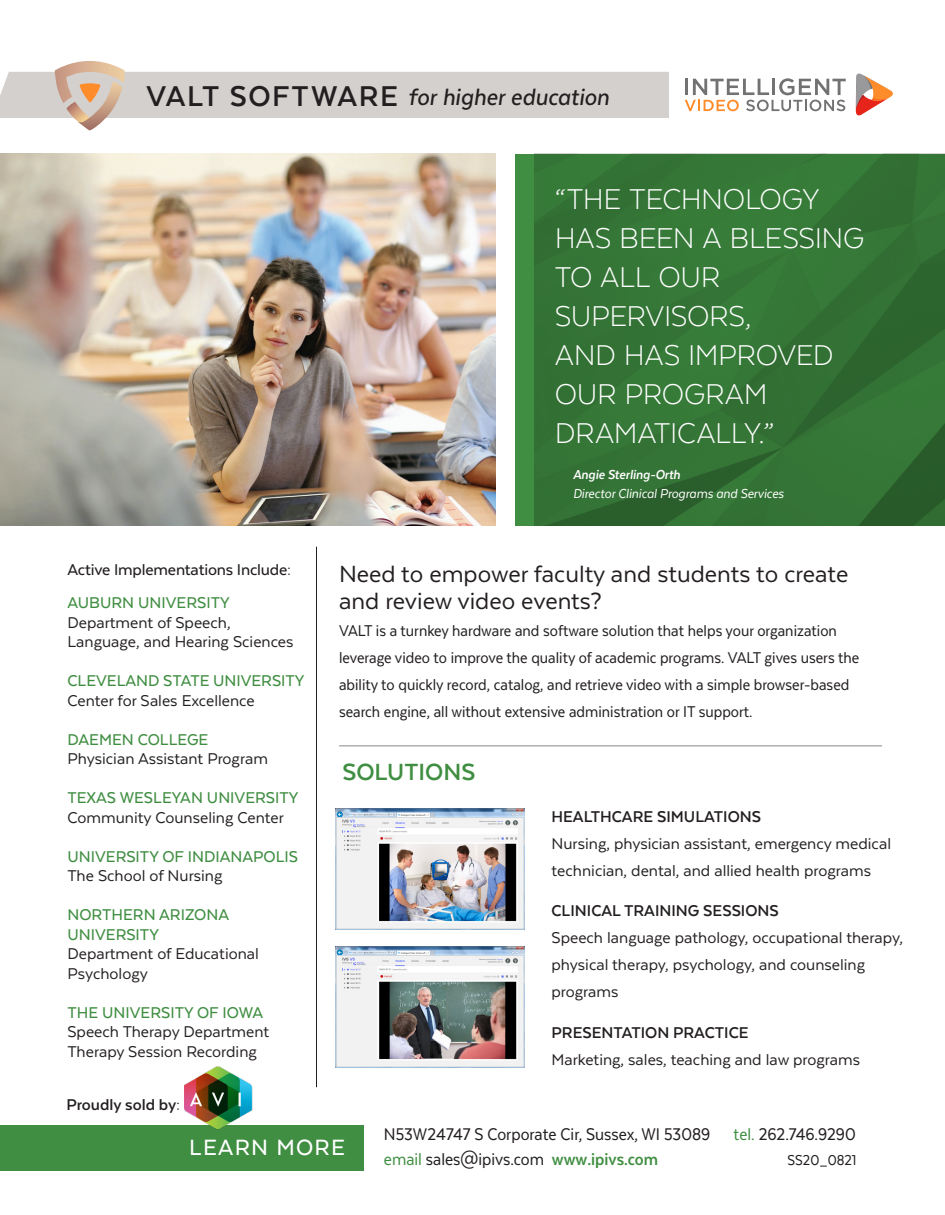
<style>
.page{position:relative;width:945px;height:1215px;background:#fff}
.page>*{position:absolute;margin:0;border:0;box-sizing:border-box;transform-origin:0 0}
.t1{font:300 33px/39px "Texta";letter-spacing:-.01em;color:#fff}
.t2{font:700 33px "Texta";letter-spacing:.045em;color:#231f20}
.t3{font:27px/27px "Texta";color:#231f20}
.t4{font:italic 500 27px "Texta Narrow";letter-spacing:.005em;color:#231f20}
.t5{font:700 27px "Texta";color:#408e42}
.t6{font:500 25.5px "Texta";letter-spacing:.05em;color:#fff}
.t7{font:19.5px "Texta Narrow";color:#231f20}
.t8{font:18px/19.5px "Texta";color:#231f20}
.t9{font:18px/27px "Texta Narrow";color:#231f20}
.t10{font:500 18px/19.5px "Texta";color:#408e42}
.t11{font:700 18px "Texta";color:#231f20}
.t12{font:500 18px "Texta";letter-spacing:-.01em;color:#231f20}
.t13{font:16.5px "Texta Narrow";color:#231f20}
.t14{font:italic 15px "Texta Narrow";color:#fff}
.t15{font:italic 700 15px "Texta Narrow";color:#fff}
.s1{color:#408e42}
.s2{font-weight:700;color:#408e42}
</style>
<div class="page">
<hr style="left:316px;top:547px;width:1px;height:540px;background:#231f20">
<hr style="left:339px;top:746px;width:543px;height:1px;background:#8a8a8e">
<img style="left:0;top:154px;width:495px;height:371px">
<svg style="left:856px;top:73px;width:37px;height:43px"></svg>
<svg style="left:685px;top:78px;width:161px;height:33px"></svg>
<svg style="left:516px;top:154px;width:429px;height:371px;background:#347536"></svg>
<svg style="left:0;top:61px;width:669px;height:69px"></svg>
<img style="left:335px;top:946px;width:189px;height:121px">
<img style="left:335px;top:808px;width:189px;height:122px">
<div style="left:0;top:1125px;width:364px;height:46px;background:#408e42"></div>
<img style="left:184px;top:1066px;width:69px;height:64px">
<p class="t2" style="left:146px;top:79px;width:253px">VALT SOFTWARE</p>
<p class="t4" style="left:409px;top:83px;width:202px">for higher education</p>
<p class="t1" style="left:555px;top:179px;width:267px">“THE TECHNOLOGY</p>
<p class="t1" style="left:555px;top:218px;width:311px">HAS BEEN A BLESSING</p>
<p class="t1" style="left:555px;top:257px;width:198px">TO ALL OUR<br>SUPERVISORS,</p>
<p class="t1" style="left:555px;top:335px;width:280px">AND HAS IMPROVED</p>
<p class="t1" style="left:555px;top:374px;width:214px">OUR PROGRAM</p>
<p class="t1" style="left:555px;top:413px;width:221px">DRAMATICALLY.”</p>
<p class="t12" style="left:68px;top:560px;width:225px">Active Implementations Include:</p>
<p class="t10" style="left:68px;top:593px;width:164px">AUBURN UNIVERSITY</p>
<p class="t8" style="left:68px;top:612px;width:227px">Department of Speech,<br>Language, and Hearing Sciences</p>
<p class="t10" style="left:68px;top:671px;width:239px">CLEVELAND STATE UNIVERSITY</p>
<p class="t8" style="left:68px;top:690px;width:189px">Center for Sales Excellence</p>
<p class="t10" style="left:68px;top:729px;width:142px">DAEMEN COLLEGE</p>
<p class="t8" style="left:68px;top:749px;width:202px">Physician Assistant Program</p>
<p class="t10" style="left:68px;top:788px;width:232px">TEXAS WESLEYAN UNIVERSITY</p>
<p class="t8" style="left:68px;top:807px;width:218px">Community Counseling Center</p>
<p class="t10" style="left:68px;top:846px;width:232px">UNIVERSITY OF INDIANAPOLIS</p>
<p class="t8" style="left:68px;top:866px;width:156px">The School of Nursing</p>
<p class="t10" style="left:68px;top:905px;width:163px">NORTHERN ARIZONA<br>UNIVERSITY</p>
<p class="t8" style="left:68px;top:944px;width:193px">Department of Educational<br>Psychology</p>
<p class="t10" style="left:68px;top:1002px;width:197px">THE UNIVERSITY OF IOWA</p>
<p class="t8" style="left:68px;top:1022px;width:203px">Speech Therapy Department<br>Therapy Session Recording</p>
<p class="t11" style="left:67px;top:1096px;width:115px">Proudly sold by:</p>
<p class="t15" style="left:573px;top:467px;width:109px">Angie Sterling-Orth</p>
<p class="t14" style="left:573px;top:485px;width:212px">Director Clinical Programs and Services</p>
<p class="t3" style="left:339px;top:560px;width:511px">Need to empower faculty and students to create and review video events?</p>
<p class="t9" style="left:339px;top:617px;width:522px">VALT is a turnkey hardware and software solution that helps your organization leverage video to improve the quality of academic programs. VALT gives users the ability to quickly record, catalog, and retrieve video with a simple browser-based search engine, all without extensive administration or IT support.</p>
<p class="t5" style="left:342px;top:758px;width:135px">SOLUTIONS</p>
<p class="t11" style="left:552px;top:807px;width:211px">HEALTHCARE SIMULATIONS</p>
<p class="t8" style="left:552px;top:830px;width:341px;line-height:27px">Nursing, physician assistant, emergency medical technician, dental, and allied health programs</p>
<p class="t11" style="left:552px;top:902px;width:229px">CLINICAL TRAINING SESSIONS</p>
<p class="t8" style="left:552px;top:924px;width:353px;line-height:27px">Speech language pathology, occupational therapy, physical therapy, psychology, and counseling programs</p>
<p class="t11" style="left:552px;top:1023px;width:198px">PRESENTATION PRACTICE</p>
<p class="t8" style="left:552px;top:1050px;width:310px">Marketing, sales, teaching and law programs</p>
<p class="t6" style="left:189px;top:1134px;width:157px">LEARN MORE</p>
<p class="t7" style="left:384px;top:1124px;width:473px">N53W24747 S Corporate Cir, Sussex, WI 53089 <span class="s1">tel.</span> 262.746.9290</p>
<p class="t7" style="left:384px;top:1149px;width:276px"><span class="s1">email</span> sales@ipivs.com <span class="s2">www.ipivs.com</span></p>
<p class="t13" style="left:788px;top:1152px;width:70px">SS20_0821</p>
</div>
